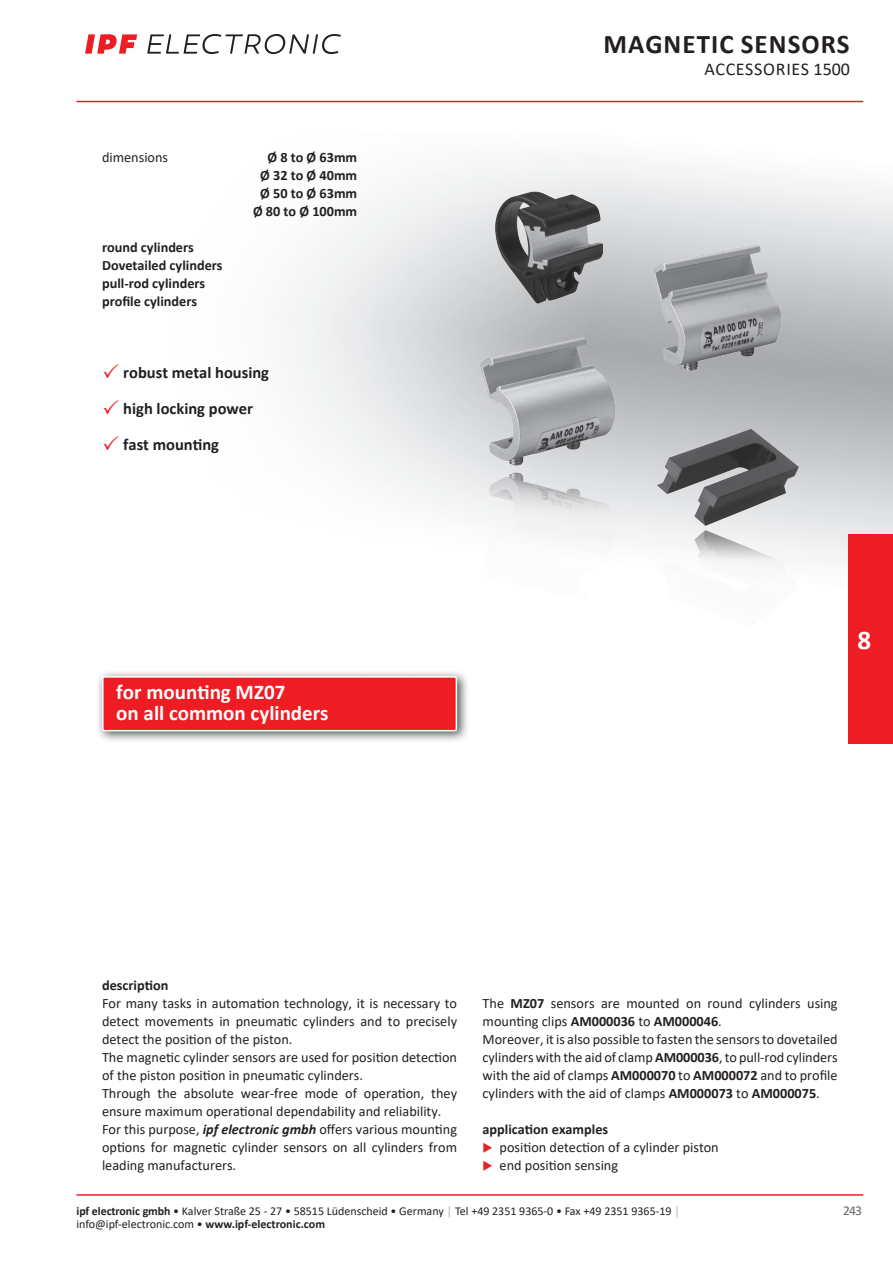
<style>
.page{position:relative;width:893px;height:1263px;background:#fff}
.page>*{position:absolute;margin:0;border:0;box-sizing:border-box;transform-origin:0 0}
.t1{font:700 27px "Calibri";letter-spacing:.04em;color:#231f20}
.t2{font:700 27px "Calibri";color:#fff}
.t3{font:700 21px/21px "Calibri";color:#fff}
.t4{font:18px "Calibri";letter-spacing:.04em;color:#231f20}
.t5{font:700 16.5px/36px "Calibri";color:#231f20}
.t6{font:14.25px/18px "Calibri";color:#231f20}
.t7{font:700 14.25px/18px "Calibri";color:#231f20;text-align:right}
.t8{font:13.5px "Calibri";color:#636366}
.t9{font:12px "Calibri";color:#231f20}
.s1{font-weight:700;font-style:italic}
.s2{font-weight:700}
.s3{color:#ee1d23}
.s4{font-weight:700;color:#a8a9ad}
</style>
<div class="page">
<svg style="left:147px;top:34px;width:194px;height:20px"></svg>
<svg style="left:85px;top:34px;width:52px;height:20px"></svg>
<hr style="left:77px;top:101px;width:786px;height:1px;background:#ee1d23">
<hr style="left:77px;top:1194px;width:786px;height:2px;background:#ee1d23">
<img style="left:294px;top:162px;width:599px;height:582px">
<img style="left:492px;top:187px;width:114px;height:121px">
<div style="left:96px;top:670px;width:373px;height:74px;background:#231f20;opacity:.75"></div>
<div style="left:103px;top:677px;width:353px;height:54px;background:#ee1d23;border-radius:2px"></div>
<div style="left:102px;top:676px;width:355px;height:55px;border:2px solid #fff;border-radius:2px"></div>
<img style="left:646px;top:240px;width:141px;height:136px">
<img style="left:470px;top:336px;width:157px;height:263px">
<img style="left:652px;top:423px;width:151px;height:217px">
<div style="left:848px;top:534px;width:45px;height:209px;background:#ee1d23"></div>
<p class="t6" style="left:102px;top:148px;width:68px">dimensions</p>
<p class="t7" style="left:253px;top:148px;width:106px">Ø 8 to Ø 63mm<br>Ø 32 to Ø 40mm<br>Ø 50 to Ø 63mm<br>Ø 80 to Ø 100mm</p>
<p class="t7" style="left:102px;top:238px;width:122px;text-align:left">round cylinders<br>Dovetailed cylinders pull-rod cylinders profile cylinders</p>
<p class="t5" style="left:123px;top:354px;width:147px">robust metal housing high locking power fast mounting</p>
<h2 class="t3" style="left:116px;top:681px;width:214px">for mounting MZ07<br>on all common cylinders</h2>
<h1 class="t1" style="left:604px;top:25px;width:247px">MAGNETIC SENSORS</h1>
<p class="t4" style="left:704px;top:57px;width:147px">ACCESSORIES 1500</p>
<h1 class="t2" style="left:857px;top:621px;width:15px">8</h1>
<p class="t7" style="left:102px;top:976px;width:68px">description</p>
<p class="t6" style="left:102px;top:994px;width:357px">For many tasks in automation technology, it is necessary to detect movements in pneumatic cylinders and to precisely detect the position of the piston.<br>The magnetic cylinder sensors are used for position detection of the piston position in pneumatic cylinders.<br>Through the absolute wear-free mode of operation, they ensure maximum operational dependability and reliability.<br>For this purpose, <span class="s1">ipf electronic gmbh</span> offers various mounting options for magnetic cylinder sensors on all cylinders from leading manufacturers.</p>
<p class="t6" style="left:483px;top:994px;width:357px">The <span class="s2">MZ07</span> sensors are mounted on round cylinders using mounting clips <span class="s2">AM000036</span> to <span class="s2">AM000046</span>.<br>Moreover, it is also possible to fasten the sensors to dovetailed cylinders with the aid of clamp <span class="s2">AM000036</span>, to pull-rod cylinders with the aid of clamps <span class="s2">AM000070</span> to <span class="s2">AM000072</span> and to profile cylinders with the aid of clamps <span class="s2">AM000073</span> to <span class="s2">AM000075</span>.</p>
<p class="t7" style="left:483px;top:1120px;width:127px">application examples</p>
<p class="t6" style="left:483px;top:1138px;width:238px"><span class="s3">◆</span> position detection of a cylinder piston</p>
<p class="t6" style="left:483px;top:1156px;width:137px"><span class="s3">◆</span> end position sensing</p>
<p class="t9" style="left:77px;top:1203px;width:605px"><span class="s2">ipf electronic gmbh</span> • Kalver Straße 25 - 27 • 58515 Lüdenscheid • Germany <span class="s4">│</span> Tel +49 2351 9365-0 • Fax +49 2351 9365-19 <span class="s4">│</span></p>
<p class="t8" style="left:843px;top:1201px;width:21px">243</p>
<p class="t9" style="left:77px;top:1215px;width:250px">info@ipf-electronic.com • <span class="s2">www.ipf-electronic.com</span></p>
</div>
